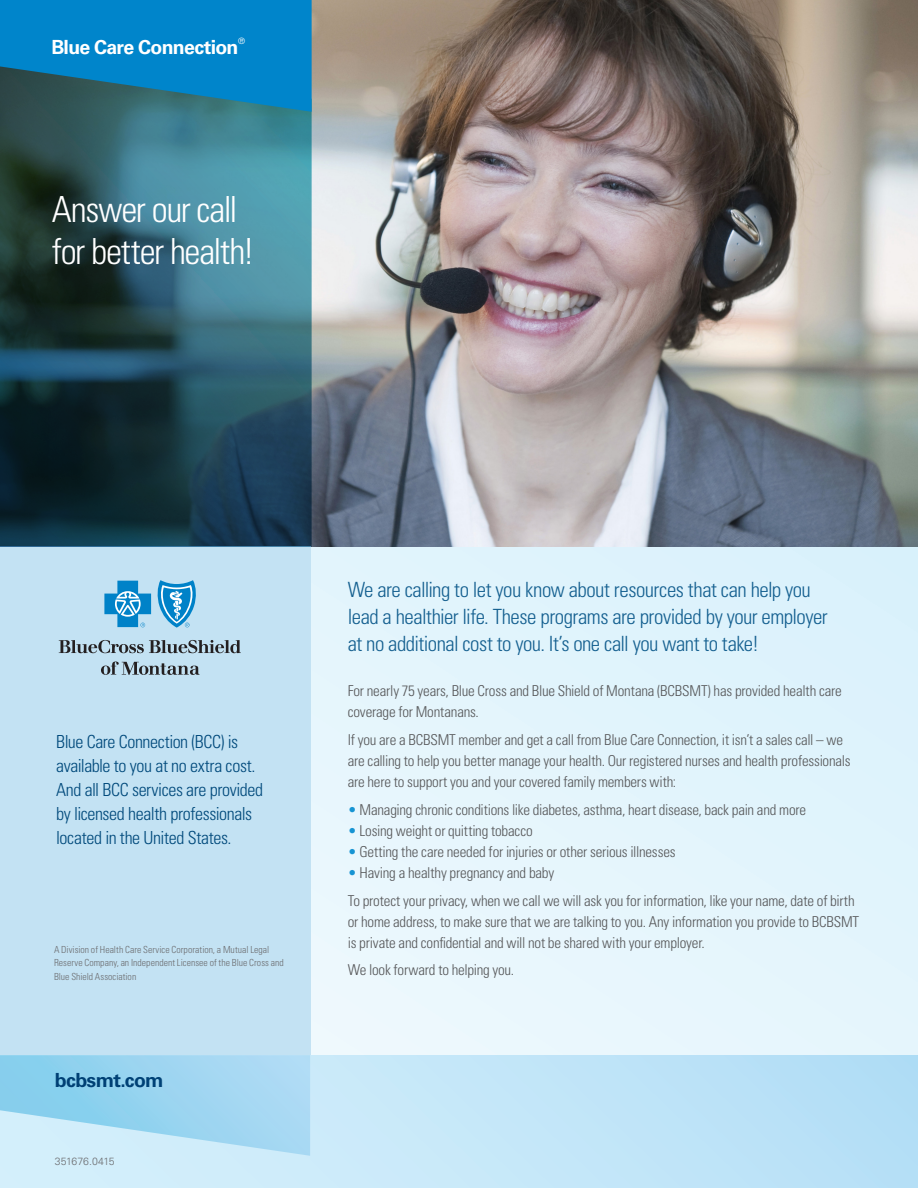
<style>
.page{position:relative;width:918px;height:1188px;background:#fff}
.page>*{position:absolute;margin:0;border:0;box-sizing:border-box;transform-origin:0 0}
.t1{font:300 condensed 36px/42px "Univers";letter-spacing:-.035em;color:#fff}
.Header_Paragraphs{font:300 condensed 21px/27px "Univers";letter-spacing:-.025em;color:#156090}
.t2{font:700 19.5px "Univers";letter-spacing:-.035em;color:#fff}
.t3{font:700 19.5px "Univers";letter-spacing:-.035em;color:#00497b}
.Body_Copy{font:300 condensed 18px/24px "Univers";letter-spacing:-.02em;color:#00497b}
.Body_Copy-2{font:300 condensed 15px/21px "Univers";letter-spacing:-.015em;color:#57585a}
.t4{font:300 10.5px "Univers";letter-spacing:-.025em;color:#6c6d70}
.t5{font:300 condensed 9.75px/13.5px "Univers";letter-spacing:.005em;color:#6c6d70}
.t6{font:300 8.7px "Univers";color:#fff}
.s1{color:#1694d3}
</style>
<div class="page">
<div style="left:311px;top:447px;width:607px;height:608px;background:#e4f5fc"></div>
<img style="left:312px;top:0;width:606px;height:546px">
<div style="left:0;top:546px;width:310px;height:509px;background:#c3e2f3"></div>
<svg style="left:0;top:112px;width:312px;height:435px;background:#28515d"></svg>
<div style="left:0;top:1055px;width:918px;height:133px;background:linear-gradient(to right,#d8f1fc,#b4def6)"></div>
<svg style="left:59px;top:640px;width:182px;height:13px"></svg>
<svg style="left:101px;top:662px;width:99px;height:13px"></svg>
<svg style="left:104px;top:581px;width:47px;height:46px"></svg>
<svg style="left:157px;top:580px;width:39px;height:48px"></svg>
<svg style="left:0;top:0;width:312px;height:112px;background:#0a7cb4"></svg>
<svg style="left:0;top:1055px;width:310px;height:101px;background:#a6daf2"></svg>
<p class="t2" style="left:51px;top:35px;width:189px">Blue Care Connection</p>
<p class="t6" style="left:238px;top:36px;width:8px">®</p>
<p class="t1" style="left:52px;top:188px;width:204px">Answer our call for better health!</p>
<p class="Body_Copy" style="left:56px;top:730px;width:208px">Blue Care Connection (BCC) is available to you at no extra cost.<br>And all BCC services are provided by licensed health professionals located in the United States.</p>
<p class="t5" style="left:54px;top:943px;width:231px">A Division of Health Care Service Corporation, a Mutual Legal<br>Reserve Company, an Independent Licensee of the Blue Cross and<br>Blue Shield Association</p>
<p class="t3" style="left:55px;top:1069px;width:110px">bcbsmt.com</p>
<p class="t4" style="left:55px;top:1155px;width:62px">351676.0415</p>
<p class="Header_Paragraphs" style="left:348px;top:576px;width:481px">We are calling to let you know about resources that can help you lead a healthier life. These programs are provided by your employer at no additional cost to you. It’s one call you want to take!</p>
<p class="Body_Copy-2" style="left:348px;top:680px;width:496px">For nearly 75 years, Blue Cross and Blue Shield of Montana (BCBSMT) has provided health care coverage for Montanans.</p>
<p class="Body_Copy-2" style="left:348px;top:729px;width:504px">If you are a BCBSMT member and get a call from Blue Care Connection, it isn’t a sales call – we are calling to help you better manage your health. Our registered nurses and health professionals are here to support you and your covered family members with:</p>
<p class="Body_Copy-2" style="left:348px;top:799px;width:460px"><span class="s1">•</span> Managing chronic conditions like diabetes, asthma, heart disease, back pain and more</p>
<p class="Body_Copy-2" style="left:348px;top:820px;width:187px"><span class="s1">•</span> Losing weight or quitting tobacco</p>
<p class="Body_Copy-2" style="left:348px;top:841px;width:329px"><span class="s1">•</span> Getting the care needed for injuries or other serious illnesses</p>
<p class="Body_Copy-2" style="left:348px;top:862px;width:208px"><span class="s1">•</span> Having a healthy pregnancy and baby</p>
<p class="Body_Copy-2" style="left:348px;top:890px;width:513px">To protect your privacy, when we call we will ask you for information, like your name, date of birth or home address, to make sure that we are talking to you. Any information you provide to BCBSMT is private and confidential and will not be shared with your employer.</p>
<p class="Body_Copy-2" style="left:348px;top:959px;width:168px">We look forward to helping you.</p>
</div>
